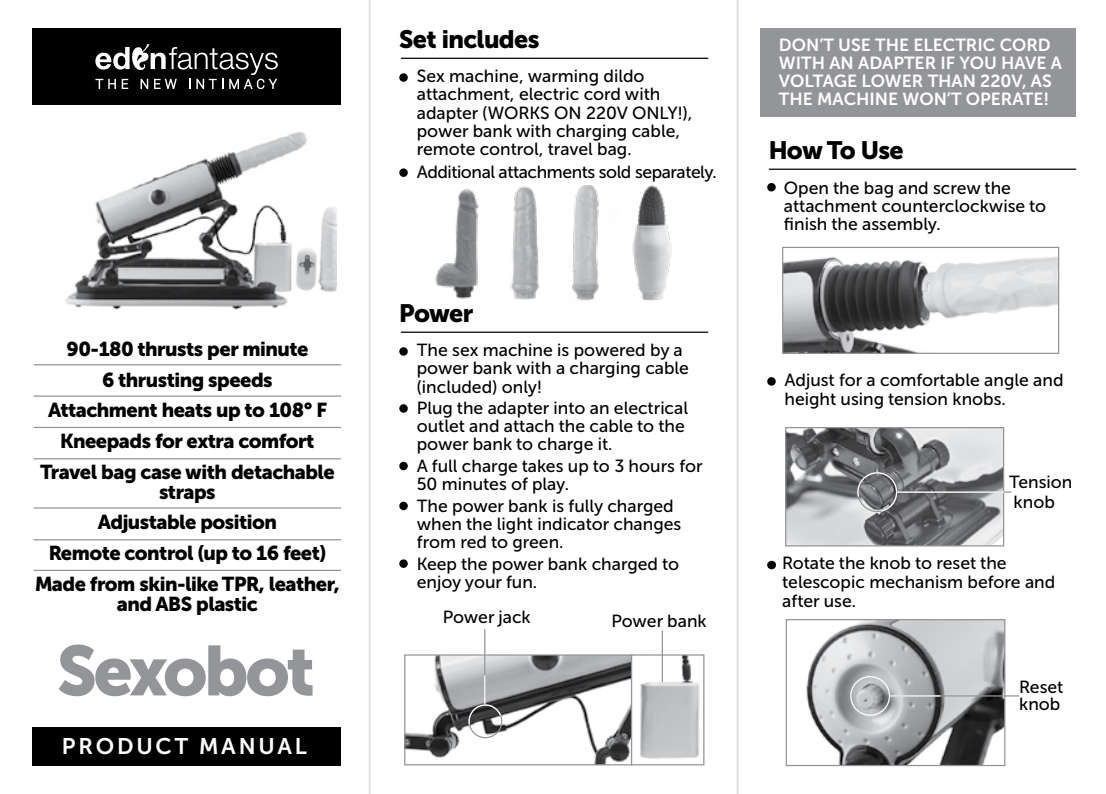
<style>
.page{position:relative;width:1106px;height:794px;background:#fff}
.page>*{position:absolute;margin:0;border:0;box-sizing:border-box;transform-origin:0 0}
.t1{font:70px "Museo Sans Cyrl 900";letter-spacing:-.055em;color:#939598}
.t2{font:25px "Museo Sans Cyrl 900";letter-spacing:-.025em;color:#000}
.t3{font:22.5px "Museo Sans Cyrl 700";letter-spacing:.125em;color:#fff}
.t4{font:20px/30.8px "Museo Sans Cyrl 900";letter-spacing:-.025em;color:#000;text-align:center}
.t5{font:17.5px/18px "Museo Sans Cyrl 500";color:#000}
.t6{font:17.5px/18px "Museo Sans 700";color:#fff}
.t7{font:17.5px "Museo Sans Cyrl 500";letter-spacing:-.025em;color:#000}
</style>
<div class="page">
<div style="left:32px;top:726px;width:309px;height:39px;background:#000"></div>
<img style="left:65px;top:132px;width:271px;height:178px">
<img style="left:784px;top:256px;width:273px;height:96px">
<div style="left:782px;top:247px;width:277px;height:107px;border:1px solid #939598"></div>
<div style="left:767px;top:183px;width:8px;height:8px;background:#000;border-radius:50%"></div>
<hr style="left:768px;top:169px;width:308px;height:1px;background:#000">
<img style="left:787px;top:429px;width:215px;height:115px">
<div style="left:785px;top:427px;width:219px;height:119px;border:1px solid #939598"></div>
<div style="left:767px;top:377px;width:8px;height:9px;background:#000;border-radius:50%"></div>
<hr style="left:897px;top:491px;width:114px;height:2px;background:#939598">
<svg style="left:856px;top:471px;width:41px;height:41px;background:#828385"></svg>
<hr style="left:897px;top:491px;width:107px;height:2px;background:#fff">
<hr style="left:34px;top:364px;width:307px;height:1px;background:#939598">
<hr style="left:34px;top:507px;width:307px;height:1px;background:#939598">
<hr style="left:34px;top:427px;width:307px;height:1px;background:#939598">
<hr style="left:34px;top:458px;width:307px;height:1px;background:#939598">
<hr style="left:34px;top:570px;width:307px;height:1px;background:#939598">
<hr style="left:34px;top:395px;width:307px;height:2px;background:#939598">
<hr style="left:34px;top:539px;width:307px;height:1px;background:#939598">
<img style="left:435px;top:185px;width:237px;height:116px">
<hr style="left:401px;top:58px;width:307px;height:1px;background:#000">
<div style="left:399px;top:73px;width:9px;height:9px;background:#000;border-radius:50%"></div>
<div style="left:399px;top:168px;width:9px;height:9px;background:#000;border-radius:50%"></div>
<img style="left:406px;top:656px;width:294px;height:107px">
<div style="left:404px;top:654px;width:228px;height:111px;border:1px solid #939598"></div>
<div style="left:631px;top:654px;width:73px;height:111px;border:1px solid #939598"></div>
<hr style="left:484px;top:629px;width:1px;height:69px;background:#939598">
<hr style="left:661px;top:630px;width:2px;height:52px;background:#939598">
<hr style="left:401px;top:331px;width:307px;height:2px;background:#000">
<div style="left:399px;top:404px;width:9px;height:9px;background:#000;border-radius:50%"></div>
<div style="left:399px;top:462px;width:9px;height:8px;background:#000;border-radius:50%"></div>
<div style="left:399px;top:502px;width:9px;height:8px;background:#000;border-radius:50%"></div>
<div style="left:399px;top:559px;width:9px;height:9px;background:#000;border-radius:50%"></div>
<div style="left:399px;top:347px;width:9px;height:9px;background:#000;border-radius:50%"></div>
<div style="left:468px;top:704px;width:34px;height:34px;border:1px solid #939598;border-radius:50%"></div>
<svg style="left:468px;top:675px;width:34px;height:51px;background:#8d8e90"></svg>
<div style="left:767px;top:561px;width:9px;height:8px;background:#000;border-radius:50%"></div>
<img style="left:806px;top:621px;width:197px;height:143px">
<div style="left:785px;top:619px;width:220px;height:147px;border:1px solid #939598"></div>
<div style="left:850px;top:676px;width:40px;height:40px;border:1px solid #fff;border-radius:50%"></div>
<hr style="left:889px;top:695px;width:130px;height:1px;background:#939598">
<hr style="left:889px;top:695px;width:51px;height:1px;background:#fff">
<div style="left:32px;top:28px;width:309px;height:77px;background:#000"></div>
<svg style="left:95px;top:44px;width:183px;height:45px"></svg>
<div style="left:760px;top:28px;width:315px;height:89px;background:#939598"></div>
<hr style="left:368px;top:0;width:3px;height:794px;background:#e5e6e5">
<hr style="left:736px;top:0;width:3px;height:794px;background:#e5e6e5">
<p class="t4" style="left:40px;top:334px;width:296px">90-180 thrusts per minute<br>6 thrusting speeds<br>Attachment heats up to 108° F<br>Kneepads for extra comfort<br>Travel bag case with detachable</p>
<p class="t4" style="left:35px;top:476px;width:306px">straps<br>Adjustable position<br>Remote control (up to 16 feet)<br>Made from skin-like TPR, leather,</p>
<p class="t4" style="left:117px;top:588px;width:142px">and ABS plastic</p>
<h1 class="t1" style="left:57px;top:631px;width:260px">Sexobot</h1>
<p class="t3" style="left:62px;top:734px;width:246px">PRODUCT MANUAL</p>
<h2 class="t2" style="left:399px;top:25px;width:142px">Set includes</h2>
<p class="t5" style="left:417px;top:67px;width:277px">Sex machine, warming dildo attachment, electric cord with adapter (WORKS ON 220V ONLY!), power bank with charging cable, remote control, travel bag.</p>
<p class="t7" style="left:417px;top:162px;width:301px">Additional attachments sold separately.</p>
<h2 class="t2" style="left:399px;top:299px;width:76px">Power</h2>
<p class="t5" style="left:417px;top:341px;width:274px">The sex machine is powered by a power bank with a charging cable (included) only!</p>
<p class="t5" style="left:417px;top:399px;width:273px">Plug the adapter into an electrical outlet and attach the cable to the power bank to charge it.</p>
<p class="t5" style="left:417px;top:457px;width:287px">A full charge takes up to 3 hours for<br>50 minutes of play.</p>
<p class="t5" style="left:417px;top:497px;width:266px">The power bank is fully charged when the light indicator changes from red to green.</p>
<p class="t5" style="left:417px;top:555px;width:264px">Keep the power bank charged to enjoy your fun.</p>
<p class="t5" style="left:443px;top:608px;width:89px">Power jack</p>
<p class="t5" style="left:611px;top:612px;width:97px">Power bank</p>
<p class="t6" style="left:779px;top:36px;width:284px">DON’T USE THE ELECTRIC CORD<br>WITH AN ADAPTER IF YOU HAVE A<br>VOLTAGE LOWER THAN 220V, AS<br>THE MACHINE WON’T OPERATE!</p>
<h2 class="t2" style="left:768px;top:136px;width:136px">How To Use</h2>
<p class="t5" style="left:784px;top:179px;width:264px">Open the bag and screw the attachment counterclockwise to finish the assembly.</p>
<p class="t5" style="left:784px;top:371px;width:280px;line-height:18.8px">Adjust for a comfortable angle and height using tension knobs.</p>
<p class="t5" style="left:1009px;top:471px;width:65px;line-height:20.2px">Tension knob</p>
<p class="t5" style="left:782px;top:554px;width:274px;line-height:18.8px">Rotate the knob to reset the telescopic mechanism before and after use.</p>
<p class="t5" style="left:1019px;top:678px;width:46px">Reset knob</p>
</div>
